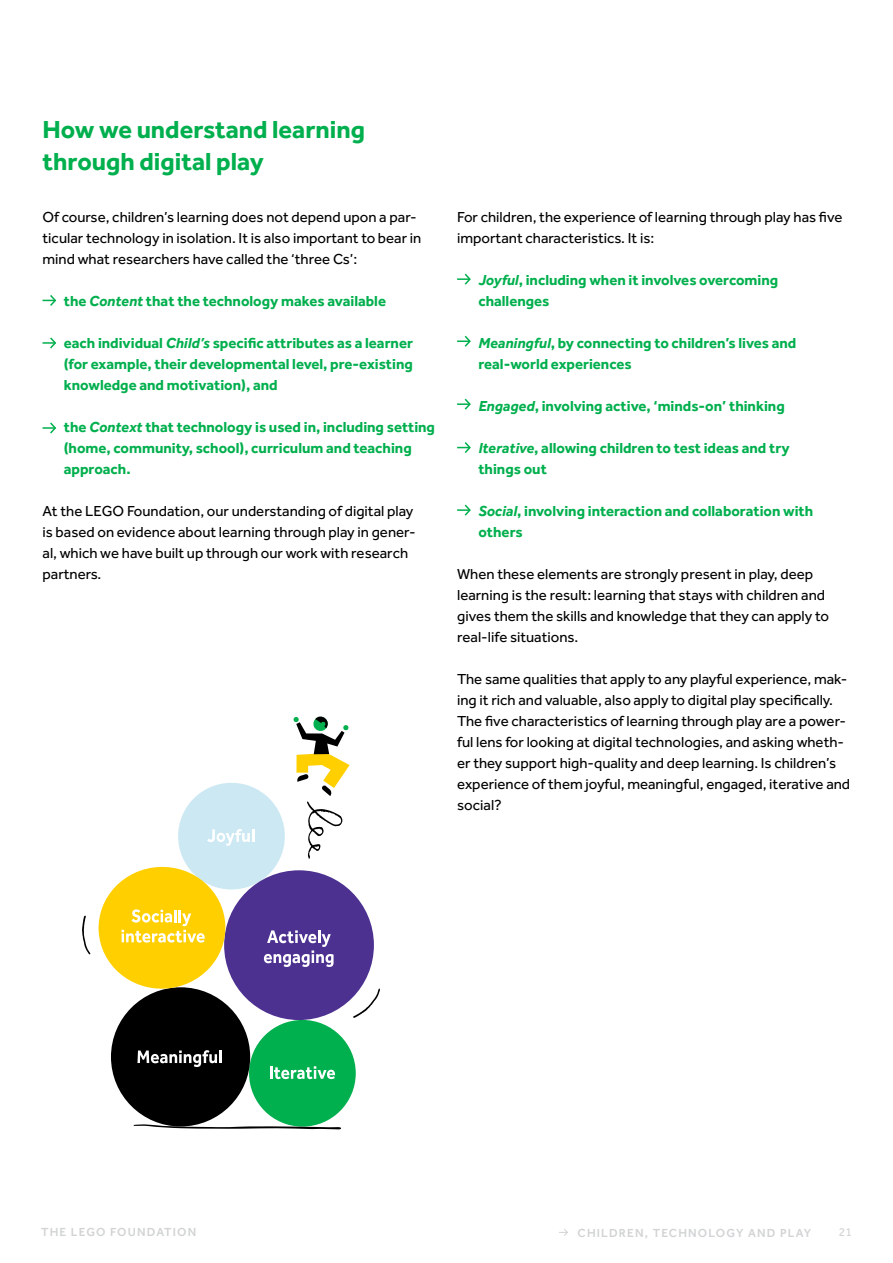
<style>
.page{position:relative;width:893px;height:1263px;background:#fff}
.page>*{position:absolute;margin:0;border:0;box-sizing:border-box;transform-origin:0 0}
.t1{font:700 25.5px/31.5px "Effra";color:#00af4d}
.t2{font:15px/21px "Effra";color:#000}
.t3{font:700 15px/21px "Effra";color:#00af4d}
.t4{font:500 12px "Effra";letter-spacing:.1em;color:#d1d3d4}
.t5{font:12px "Effra";color:#d1d3d4}
.s1{font-style:italic}
</style>
<div class="page">
<div style="left:178px;top:783px;width:107px;height:106px;background:#cbe8f3;border-radius:50%"></div>
<div style="left:249px;top:1020px;width:107px;height:106px;background:#00af4d;border-radius:50%"></div>
<div style="left:224px;top:870px;width:150px;height:150px;background:#4d3191;border-radius:50%"></div>
<div style="left:111px;top:987px;width:139px;height:139px;background:#000;border-radius:50%"></div>
<svg style="left:98px;top:866px;width:129px;height:124px"></svg>
<svg style="left:264px;top:930px;width:70px;height:37px"></svg>
<svg style="left:207px;top:829px;width:47px;height:17px"></svg>
<svg style="left:270px;top:1066px;width:65px;height:13px"></svg>
<svg style="left:137px;top:1050px;width:84px;height:17px"></svg>
<svg style="left:82px;top:916px;width:8px;height:38px"></svg>
<svg style="left:353px;top:988px;width:27px;height:30px"></svg>
<svg style="left:134px;top:1124px;width:207px;height:5px"></svg>
<svg style="left:293px;top:716px;width:57px;height:143px"></svg>
<svg style="left:559px;top:1229px;width:9px;height:7px"></svg>
<svg style="left:43px;top:295px;width:14px;height:11px"></svg>
<svg style="left:457px;top:273px;width:14px;height:12px"></svg>
<svg style="left:457px;top:335px;width:14px;height:12px"></svg>
<svg style="left:457px;top:398px;width:14px;height:12px"></svg>
<svg style="left:457px;top:442px;width:14px;height:11px"></svg>
<svg style="left:457px;top:504px;width:14px;height:12px"></svg>
<svg style="left:43px;top:337px;width:14px;height:12px"></svg>
<svg style="left:43px;top:422px;width:13px;height:12px"></svg>
<h1 class="t1" style="left:43px;top:113px;width:324px">How we understand learning through digital play</h1>
<p class="t2" style="left:43px;top:206px;width:380px">Of course, children’s learning does not depend upon a par&shy;ticular technology in isolation. It is also important to bear in mind what researchers have called the ‘three Cs’:</p>
<p class="t3" style="left:64px;top:290px;width:324px">the <span class="s1">Content</span> that the technology makes available</p>
<p class="t3" style="left:64px;top:332px;width:351px;text-align:justify">each individual <span class="s1">Child’s</span> specific attributes as a learner (for example, their developmental level, pre-existing knowledge and motivation), and</p>
<p class="t3" style="left:64px;top:416px;width:373px">the <span class="s1">Context</span> that technology is used in, including setting (home, community, school), curriculum and teaching approach.</p>
<p class="t2" style="left:43px;top:500px;width:375px">At the LEGO Foundation, our understanding of digital play is based on evidence about learning through play in gener&shy;al, which we have built up through our work with research partners.</p>
<p class="t2" style="left:457px;top:206px;width:387px">For children, the experience of learning through play has five important characteristics. It is:</p>
<p class="t3" style="left:478px;top:269px;width:301px"><span class="s1">Joyful</span>, including when it involves overcoming challenges</p>
<p class="t3" style="left:478px;top:332px;width:320px"><span class="s1">Meaningful</span>, by connecting to children’s lives and real-world experiences</p>
<p class="t3" style="left:478px;top:395px;width:308px"><span class="s1">Engaged</span>, involving active, ‘minds-on’ thinking</p>
<p class="t3" style="left:478px;top:437px;width:313px"><span class="s1">Iterative</span>, allowing children to test ideas and try things out</p>
<p class="t3" style="left:478px;top:500px;width:336px"><span class="s1">Social</span>, involving interaction and collaboration with others</p>
<p class="t2" style="left:457px;top:563px;width:373px">When these elements are strongly present in play, deep learning is the result: learning that stays with children and gives them the skills and knowledge that they can apply to real-life situations.</p>
<p class="t2" style="left:457px;top:668px;width:395px">The same qualities that apply to any playful experience, mak&shy;ing it rich and valuable, also apply to digital play specifically.<br>The five characteristics of learning through play are a power&shy;ful lens for looking at digital technologies, and asking wheth&shy;er they support high-quality and deep learning. Is children’s experience of them joyful, meaningful, engaged, iterative and social?</p>
<p class="t4" style="left:41px;top:1225px;width:157px">THE LEGO FOUNDATION</p>
<p class="t4" style="left:578px;top:1226px;width:235px">CHILDREN, TECHNOLOGY AND PLAY</p>
<p class="t5" style="left:839px;top:1225px;width:15px">21</p>
</div>
